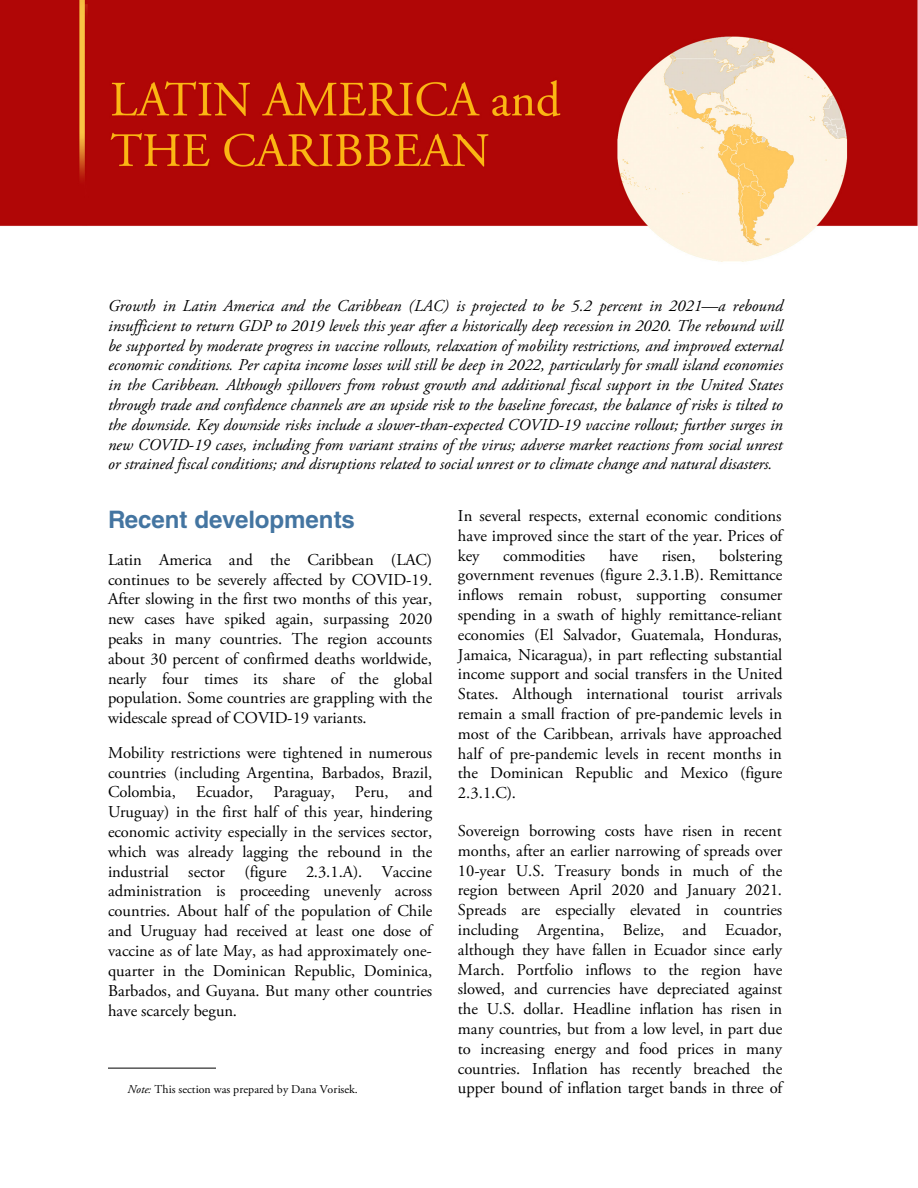
<style>
.page{position:relative;width:918px;height:1188px;background:#fff}
.page>*{position:absolute;margin:0;border:0;box-sizing:border-box;transform-origin:0 0}
.t1{font:700 24.15px "Helvetica LT Std";letter-spacing:-.005em;color:#4475a1}
.t2{font:16.5px/19.8px "Adobe Garamond Pro";letter-spacing:-.005em;color:#000;text-align:justify}
.t3{font:italic 16.5px/19.8px "Adobe Garamond Pro";color:#000;text-align:justify}
.t4{font:11.85px "Adobe Garamond Pro";color:#000}
.s1{font-style:italic}
</style>
<div class="page">
<hr style="left:108px;top:1068px;width:108px;height:1px;background:#000">
<img style="left:0;top:0;width:918px;height:262px">
<p class="t3" style="left:108px;top:297px;width:677px">Growth in Latin America and the Caribbean (LAC) is projected to be 5.2 percent in 2021—a rebound insufficient to return GDP to 2019 levels this year after a historically deep recession in 2020. The rebound will be supported by moderate progress in vaccine rollouts, relaxation of mobility restrictions, and improved external economic conditions. Per capita income losses will still be deep in 2022, particularly for small island economies in the Caribbean. Although spillovers from robust growth and additional fiscal support in the United States through trade and confidence channels are an upside risk to the baseline forecast, the balance of risks is tilted to the downside. Key downside risks include a slower-than-expected COVID-19 vaccine rollout; further surges in new COVID-19 cases, including from variant strains of the virus; adverse market reactions from social unrest or strained fiscal conditions; and disruptions related to social unrest or to climate change and natural disasters.</p>
<h1 class="t1" style="left:108px;top:510px;width:249px">Recent developments</h1>
<p class="t2" style="left:108px;top:551px;width:326px">Latin America and the Caribbean (LAC) continues to be severely affected by COVID-19.<br>After slowing in the first two months of this year, new cases have spiked again, surpassing 2020 peaks in many countries. The region accounts about 30 percent of confirmed deaths worldwide, nearly four times its share of the global population. Some countries are grappling with the widescale spread of COVID-19 variants.</p>
<p class="t2" style="left:108px;top:744px;width:326px">Mobility restrictions were tightened in numerous countries (including Argentina, Barbados, Brazil, Colombia, Ecuador, Paraguay, Peru, and Uruguay) in the first half of this year, hindering economic activity especially in the services sector, which was already lagging the rebound in the industrial sector (figure 2.3.1.A). Vaccine administration is proceeding unevenly across countries. About half of the population of Chile and Uruguay had received at least one dose of vaccine as of late May, as had approximately one&shy;quarter in the Dominican Republic, Dominica, Barbados, and Guyana. But many other countries have scarcely begun.</p>
<p class="t4" style="left:127px;top:1085px;width:232px"><span class="s1">Note:</span> This section was prepared by Dana Vorisek.</p>
<p class="t2" style="left:458px;top:507px;width:326px">In several respects, external economic conditions have improved since the start of the year. Prices of key</p>
<p class="t2" style="left:458px;top:547px;width:326px;text-indent:261px">bolstering government revenues (figure 2.3.1.B). Remittance inflows remain robust, supporting consumer spending in a swath of highly remittance-reliant economies (El Salvador, Guatemala, Honduras, Jamaica, Nicaragua), in part reflecting substantial income support and social transfers in the United States. Although international tourist arrivals remain a small fraction of pre-pandemic levels in most of the Caribbean, arrivals have approached half of pre-pandemic levels in recent months in the Dominican Republic and Mexico (figure 2.3.1.C).</p>
<p class="t2" style="left:458px;top:822px;width:326px">Sovereign borrowing costs have risen in recent months, after an earlier narrowing of spreads over 10-year U.S. Treasury bonds in much of the region between April 2020 and January 2021.<br>Spreads are especially elevated in countries including Argentina, Belize, and Ecuador, although they have fallen in Ecuador since early March. Portfolio inflows to the region have slowed, and currencies have depreciated against the U.S. dollar. Headline inflation has risen in many countries, but from a low level, in part due to increasing energy and food prices in many countries. Inflation has recently breached the upper bound of inflation target bands in three of</p>
<p class="t2" style="left:503px;top:547px;width:84px">commodities</p>
<p class="t2" style="left:609px;top:547px;width:30px">have</p>
<p class="t2" style="left:662px;top:547px;width:36px">risen,</p>
</div>
